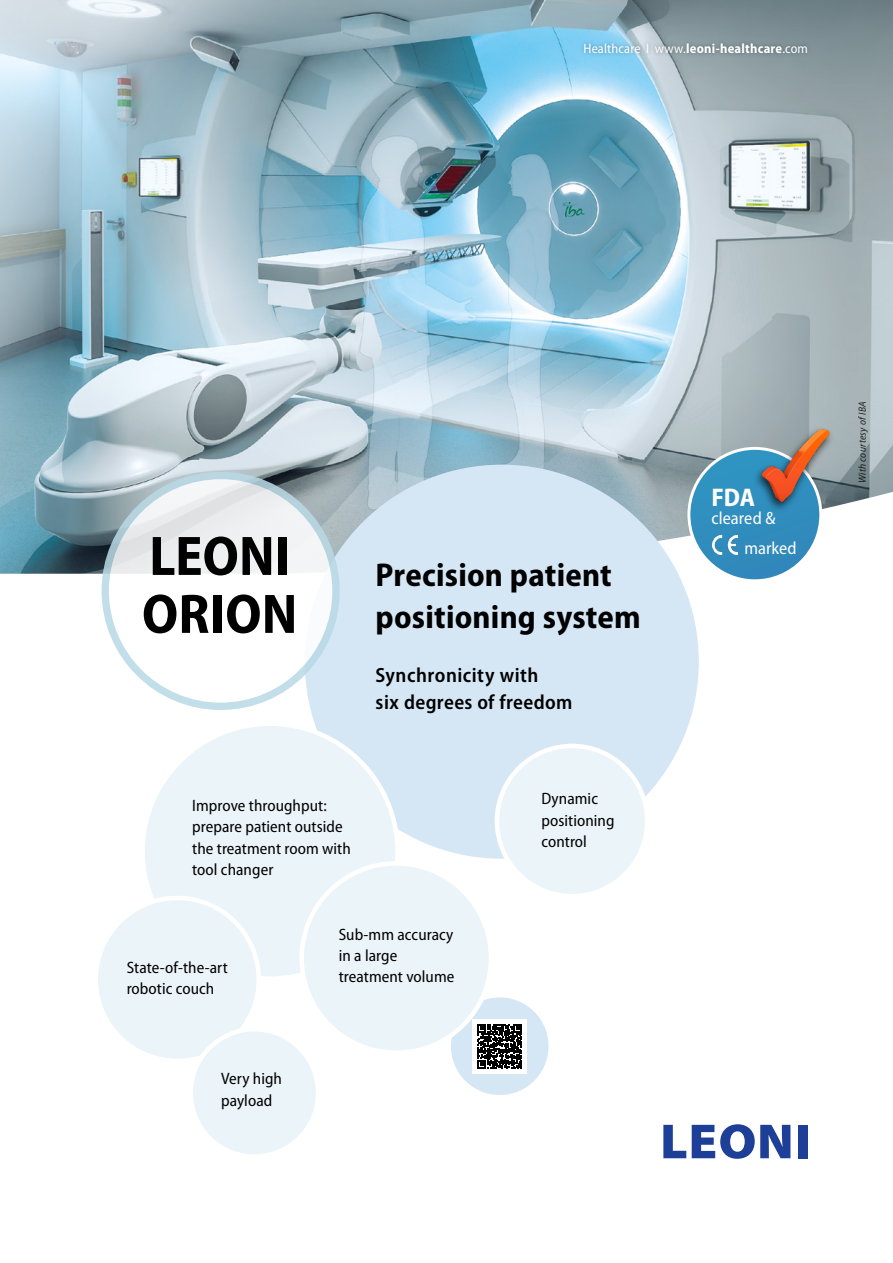
<style>
.page{position:relative;width:893px;height:1263px;background:#fff}
.page>*{position:absolute;margin:0;border:0;box-sizing:border-box;transform-origin:0 0}
.t1{font:700 semi-condensed 56.1px "Myriad Pro";color:#000}
.t2{font:700 semi-condensed 33px/41.2px "Myriad Pro";letter-spacing:.005em;color:#000}
.t3{font:700 semi-condensed 25.65px "Myriad Pro";color:#fff}
.t4{font:600 semi-condensed 20.7px/26.5px "Myriad Pro";letter-spacing:.025em;color:#000}
.t5{font:semi-condensed 17.7px "Myriad Pro";color:#fff}
.LEONI_Bullet_points{font:semi-condensed 16.5px/21.3px "Myriad Pro";letter-spacing:.005em;color:#000}
.copy_schwarz_9p{font:semi-condensed 13.5px "Myriad Pro";letter-spacing:.01em;color:#fff}
.t6{font:italic semi-condensed 10.5px "Myriad Pro";letter-spacing:.025em;color:#000}
.s1{font-weight:700}
</style>
<div class="page">
<img style="left:0;top:0;width:893px;height:574px">
<div style="left:451px;top:997px;width:98px;height:98px;background:#d5e7f5;border-radius:50%"></div>
<div style="left:473px;top:1019px;width:54px;height:54px;background:#fff"></div>
<svg style="left:478px;top:1024px;width:44px;height:44px"></svg>
<div style="left:580px;top:39px;width:231px;height:19px;background:#000;opacity:.35"></div>
<div style="left:305px;top:465px;width:394px;height:394px;background:#d5e7f5;border-radius:50%"></div>
<svg style="left:105px;top:475px;width:231px;height:231px"></svg>
<div style="left:102px;top:472px;width:238px;height:238px;border:7px solid #b9d9e5;border-radius:50%"></div>
<div style="left:143px;top:724px;width:254px;height:255px;background:#ebf4f8;border-radius:50%"></div>
<div style="left:96px;top:898px;width:163px;height:163px;background:#ebf4f8;border-radius:50%"></div>
<div style="left:94px;top:896px;width:167px;height:167px;border:4px solid #fff;border-radius:50%"></div>
<div style="left:497px;top:746px;width:150px;height:150px;background:#ebf4f8;border-radius:50%"></div>
<div style="left:495px;top:744px;width:154px;height:154px;border:4px solid #fff;border-radius:50%"></div>
<div style="left:302px;top:863px;width:189px;height:190px;background:#ebf4f8;border-radius:50%"></div>
<div style="left:299px;top:861px;width:194px;height:194px;border:4px solid #fff;border-radius:50%"></div>
<div style="left:191px;top:1029px;width:127px;height:127px;background:#ebf4f8;border-radius:50%"></div>
<div style="left:189px;top:1027px;width:131px;height:132px;border:4px solid #fff;border-radius:50%"></div>
<svg style="left:663px;top:1125px;width:23px;height:33px"></svg>
<svg style="left:692px;top:1124px;width:98px;height:35px"></svg>
<div style="left:798px;top:1125px;width:10px;height:33px;background:#1e3f97"></div>
<div style="left:689px;top:448px;width:132px;height:133px;background:#308dbd;border-radius:66px"></div>
<div style="left:687px;top:447px;width:135px;height:135px;border:3px solid #fff;border-radius:50%"></div>
<div style="left:752px;top:426px;width:83px;height:87px;background:#000;opacity:.75"></div>
<img style="left:759px;top:428px;width:71px;height:74px">
<img style="left:712px;top:536px;width:26px;height:18px">
<p class="copy_schwarz_9p" style="left:583px;top:40px;width:226px">Healthcare I www.<span class="s1">leoni-healthcare</span>.com</p>
<p class="t1" style="left:149px;top:520px;width:143px">LEONI</p>
<p class="t1" style="left:142px;top:578px;width:157px">ORION</p>
<p class="t2" style="left:376px;top:553px;width:267px">Precision patient positioning system</p>
<p class="t4" style="left:376px;top:661px;width:198px">Synchronicity with<br>six degrees of freedom</p>
<p class="LEONI_Bullet_points" style="left:192px;top:795px;width:160px">Improve throughput: prepare patient outside the treatment room with tool changer</p>
<p class="LEONI_Bullet_points" style="left:541px;top:788px;width:75px">Dynamic positioning control</p>
<p class="LEONI_Bullet_points" style="left:127px;top:957px;width:103px">State-of-the-art robotic couch</p>
<p class="LEONI_Bullet_points" style="left:221px;top:1068px;width:62px">Very high payload</p>
<p class="LEONI_Bullet_points" style="left:339px;top:923px;width:117px">Sub-mm accuracy in a large treatment volume</p>
<p class="t3" style="left:712px;top:481px;width:45px">FDA</p>
<p class="t5" style="left:712px;top:507px;width:66px">cleared &amp;</p>
<p class="t5" style="left:744px;top:537px;width:54px">marked</p>
<p class="t6" style="left:856px;top:483px;width:83px;rotate:-90deg">With courtesy of IBA</p>
</div>
